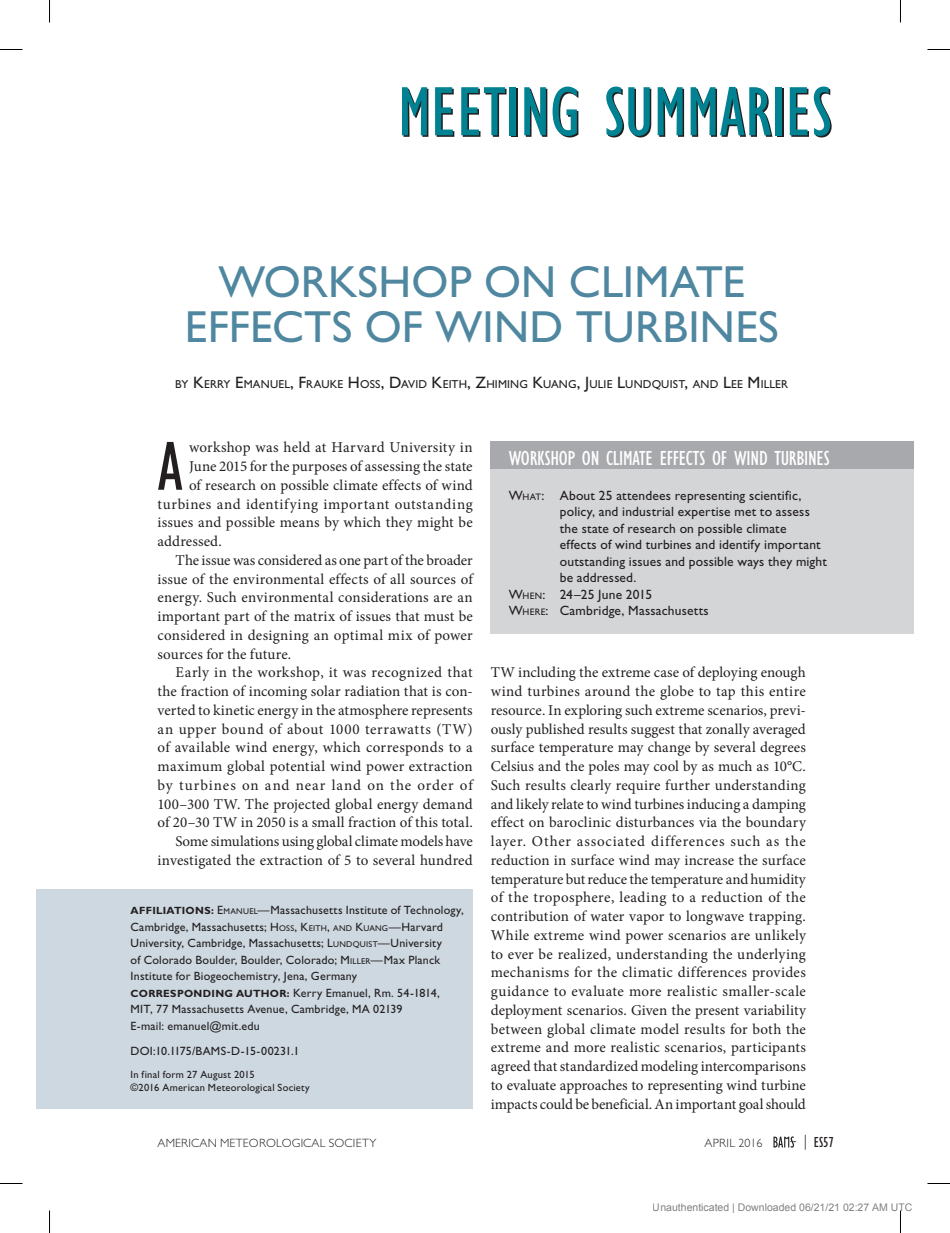
<style>
.page{position:relative;width:950px;height:1233px;background:#fff}
.page>*{position:absolute;margin:0;border:0;box-sizing:border-box;transform-origin:0 0}
.First_Paragraph_w_Dr{font:condensed 71.1px "Gill Sans Std";color:#231f20}
.Article_Title__Main{font:45px/45px "Gill Sans Std";color:#4f87a0;text-align:center}
.Sidebar_Title__R_col{font:condensed 21px "Gill Sans Std";letter-spacing:-.015em;color:#fff}
.Body_Text{font:15px/18.8px "Minion Pro";letter-spacing:.005em;color:#231f20;text-align:justify}
.First_Paragraph_w_Dr-2{font:15px "Minion Pro";letter-spacing:.015em;color:#231f20}
.First_Paragraph_w_Dr-3{font:15px "Minion Pro";letter-spacing:.04em;color:#231f20}
.Page_Number__Master{font:condensed 15px "Gill Sans Std";color:#231f20}
.Sidebar_First_Paragr{font:13.5px/16.5px "Gill Sans Std";letter-spacing:.015em;color:#231f20}
.Affiliation_Correspo{font:12px/16.5px "Gill Sans Std";letter-spacing:.02em;color:#231f20}
.e-mail{font:12px "Gill Sans Std";letter-spacing:.015em;color:#231f20}
.t1{font:300 12px "Gill Sans Std";letter-spacing:.025em;color:#231f20}
.Authors{font:11.55px "Gill Sans Std";letter-spacing:.015em;color:#231f20}
.In_Final_Form_Copyri{font:10.5px "Gill Sans Std";letter-spacing:.02em;color:#231f20}
.t2{font:10.5px "Arial";color:rgb(0 0 0/.5)}
.s1{font-size:16.5px}
.s2{font-weight:700;font-size:10.5px}
.s3{font-style:inherit}
.s4{font-size:8.4px}
.s5{font-size:9.45px}
.s6{font-weight:500}
.s7{font-weight:300;font-stretch:normal}
</style>
<div class="page">
<div style="left:490px;top:441px;width:424px;height:192px;background:#d4d5d7"></div>
<div style="left:490px;top:441px;width:424px;height:27px;background:#a8a9ad"></div>
<div style="left:36px;top:889px;width:436px;height:219px;background:#cdd8e1"></div>
<div style="left:511px;top:89px;width:6px;height:48px;background:#008292"></div>
<div style="left:777px;top:89px;width:6px;height:48px;background:#008292"></div>
<svg style="left:402px;top:87px;width:26px;height:50px"></svg>
<svg style="left:435px;top:87px;width:19px;height:50px"></svg>
<svg style="left:461px;top:87px;width:45px;height:50px"></svg>
<div style="left:510px;top:87px;width:6px;height:48px;background:#008292"></div>
<svg style="left:524px;top:87px;width:54px;height:50px"></svg>
<svg style="left:606px;top:87px;width:45px;height:51px"></svg>
<svg style="left:657px;top:87px;width:27px;height:50px"></svg>
<svg style="left:690px;top:87px;width:82px;height:50px"></svg>
<div style="left:775px;top:87px;width:6px;height:48px;background:#008292"></div>
<svg style="left:789px;top:87px;width:42px;height:50px"></svg>
<svg style="left:773px;top:1136px;width:23px;height:12px"></svg>
<svg style="left:0;top:49px;width:22px;height:1px"></svg>
<svg style="left:927px;top:49px;width:23px;height:1px"></svg>
<svg style="left:0;top:1183px;width:22px;height:1px"></svg>
<svg style="left:927px;top:1183px;width:23px;height:1px"></svg>
<svg style="left:49px;top:0;width:1px;height:22px"></svg>
<svg style="left:49px;top:1210px;width:1px;height:23px"></svg>
<svg style="left:900px;top:0;width:1px;height:22px"></svg>
<svg style="left:900px;top:1210px;width:1px;height:23px"></svg>
<p class="Article_Title__Main" style="left:185px;top:259px;width:595px">WORKSHOP ON CLIMATE<br>EFFECTS OF WIND TURBINES</p>
<p class="Authors" style="left:175px;top:378px;width:614px">BY <span class="s1">K</span>ERRY <span class="s1">E</span>MANUEL<span class="s1">, F</span>RAUKE <span class="s1">H</span> OSS<span class="s1">, D</span>AVID <span class="s1">K</span>EITH<span class="s1">, Z</span>HIMING <span class="s1">K</span>UANG<span class="s1">, J</span>ULIE <span class="s1">L</span>UNDQUIST<span class="s1">,</span> AND <span class="s1">L</span>EE <span class="s1">M</span> ILLER</p>
<p class="First_Paragraph_w_Dr" style="left:158px;top:428px;width:27px">A</p>
<p class="First_Paragraph_w_Dr-2" style="left:189px;top:437px;width:285px">workshop was held at Harvard University in</p>
<p class="First_Paragraph_w_Dr-2" style="left:189px;top:456px;width:285px">June 2015 for the purposes of assessing the state</p>
<p class="First_Paragraph_w_Dr-2" style="left:189px;top:475px;width:285px">of research on possible climate effects of wind</p>
<p class="First_Paragraph_w_Dr-3" style="left:158px;top:494px;width:317px">turbines and identifying important outstanding</p>
<p class="First_Paragraph_w_Dr-2" style="left:158px;top:512px;width:316px">issues and possible means by which they might be</p>
<p class="First_Paragraph_w_Dr-2" style="left:158px;top:531px;width:66px">addressed.</p>
<p class="Body_Text" style="left:158px;top:551px;width:317px;text-indent:18px">The issue was considered as one part of the broader issue of the environmental effects of all sources of energy. Such environmental considerations are an important part of the matrix of issues that must be considered in designing an optimal mix of power sources for the future.</p>
<p class="Body_Text" style="left:158px;top:663px;width:317px;text-indent:18px">Early in the workshop, it was recognized that the fraction of incoming solar radiation that is con&shy;verted to kinetic energy in the atmosphere represents an upper bound of about 1000 terrawatts (TW) of available wind energy, which corresponds to a maximum global potential wind power extraction by turbines on and near land on the order of 100–300 TW. The projected global energy demand of 20–30 TW in 2050 is a small fraction of this total.</p>
<p class="Body_Text" style="left:158px;top:832px;width:317px;text-align:right">Some simulations using global climate models have investigated the extraction of 5 to several hundred</p>
<p class="Affiliation_Correspo" style="left:130px;top:902px;width:335px"><span class="s2">AFFILIATIONS:</span> <span class="s3">E</span> <span class="s4">MANUEL</span>—Massachusetts Institute of Technology, Cambridge, Massachusetts; <span class="s3">H</span> <span class="s4">OSS</span><span class="s3">, K</span><span class="s4">EITH</span><span class="s3">,</span> <span class="s4">AND</span> <span class="s3">K</span><span class="s4">UANG</span>—Harvard University, Cambridge, Massachusetts; <span class="s3">L</span><span class="s4">UNDQUIST</span><span class="s3">—</span>University<br>of Colorado Boulder, Boulder, Colorado; <span class="s3">M</span> <span class="s4">ILLER</span>—Max Planck Institute for Biogeochemistry, Jena, Germany</p>
<p class="Affiliation_Correspo" style="left:130px;top:984px;width:310px"><span class="s2">CORRESPONDING AUTHOR:</span> Kerry Emanuel, Rm. 54-1814,<br>MIT, 77 Massachusetts Avenue, Cambridge, MA 02139</p>
<p class="e-mail" style="left:130px;top:1019px;width:131px">E-mail: emanuel@mit.edu</p>
<p class="e-mail" style="left:130px;top:1044px;width:170px">DOI:10.1175/BAMS-D-15-00231.1</p>
<p class="In_Final_Form_Copyri" style="left:130px;top:1068px;width:126px">In final form 27 August 2015</p>
<p class="In_Final_Form_Copyri" style="left:130px;top:1082px;width:181px">©2016 American Meteorological Society</p>
<p class="Sidebar_Title__R_col" style="left:508px;top:447px;width:322px">WORKSHOP ON CLIMATE EFFECTS OF WIND TURBINES</p>
<p class="Sidebar_First_Paragr" style="left:560px;top:487px;width:269px;text-indent:-51px"><span class="s3">W</span><span class="s5">HAT</span>: About 25 attendees representing scientific, policy, and industrial expertise met to assess the state of research on possible climate<br>effects of wind turbines and identify important outstanding issues and possible ways they might be addressed.</p>
<p class="Sidebar_First_Paragr" style="left:508px;top:586px;width:145px"><span class="s3">W</span><span class="s5">HEN</span>: 24–25 June 2015</p>
<p class="Sidebar_First_Paragr" style="left:508px;top:603px;width:201px"><span class="s3">W</span><span class="s5">HERE</span>: Cambridge, Massachusetts</p>
<p class="Body_Text" style="left:490px;top:663px;width:317px">TW including the extreme case of deploying enough wind turbines around the globe to tap this entire resource. In exploring such extreme scenarios, previ&shy;ously published results suggest that zonally averaged surface temperature may change by several degrees Celsius and the poles may cool by as much as 10<span class="s6">°</span>C.<br>Such results clearly require further understanding and likely relate to wind turbines inducing a damping effect on baroclinic disturbances via the boundary layer. Other associated differences such as the reduction in surface wind may increase the surface temperature but reduce the temperature and humidity of the troposphere, leading to a reduction of the contribution of water vapor to longwave trapping.<br>While extreme wind power scenarios are unlikely to ever be realized, understanding the underlying mechanisms for the climatic differences provides guidance to evaluate more realistic smaller-scale deployment scenarios. Given the present variability between global climate model results for both the extreme and more realistic scenarios, participants agreed that standardized modeling intercomparisons to evaluate approaches to representing wind turbine impacts could be beneficial. An important goal should</p>
<p class="t1" style="left:158px;top:1136px;width:220px">AMERICAN METEOROLOGICAL SOCIETY</p>
<p class="t1" style="left:704px;top:1136px;width:59px">APRIL 2016</p>
<p class="Page_Number__Master" style="left:803px;top:1134px;width:32px"><span class="s7">|</span> ES57</p>
<p class="t2" style="left:652px;top:1201px;width:261px">Unauthenticated | Downloaded 06/21/21 02:27 AM UTC</p>
</div>
